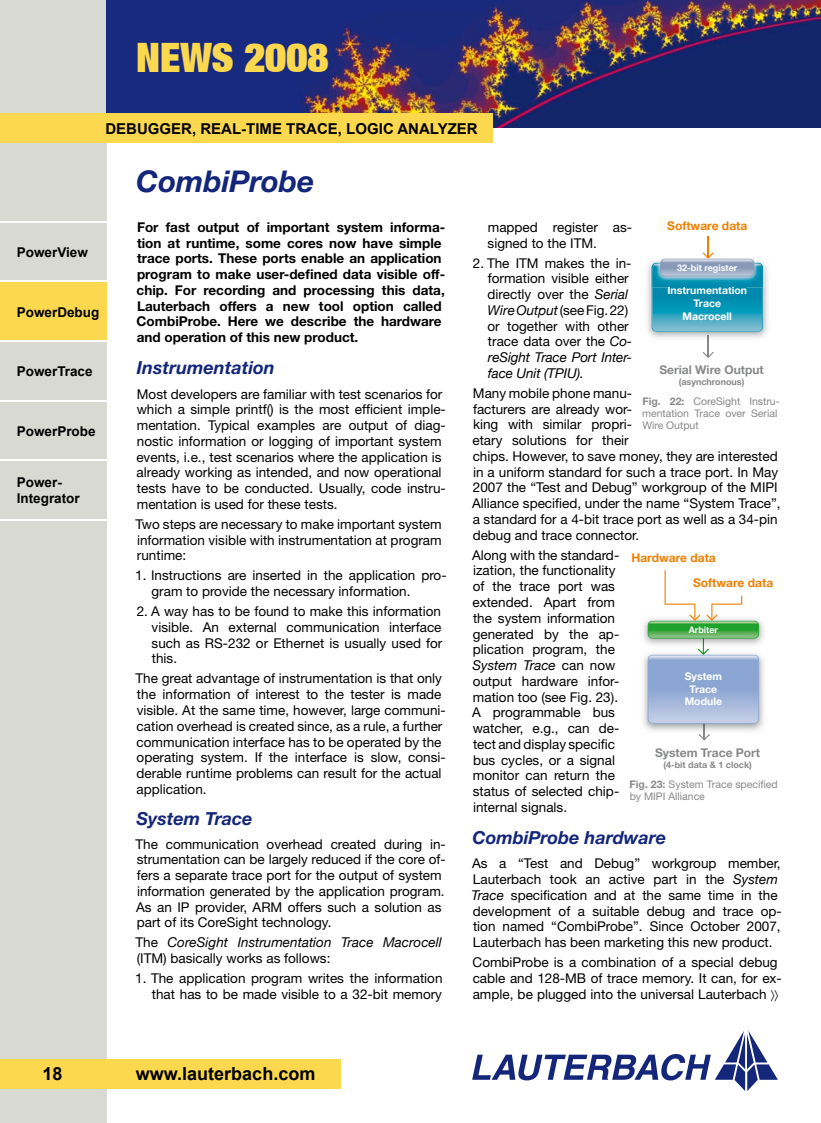
<style>
.page{position:relative;width:821px;height:1123px;background:#fff}
.page>*{position:absolute;margin:0;border:0;box-sizing:border-box;transform-origin:0 0}
.t1{font:900 expanded 40.5px "Helvetica Neue LT";color:#fcd84e}
.t2{font:italic 700 30px "Helvetica Neue LT";color:#14267a}
.t3{font:italic 700 18px "Helvetica Neue LT";color:#14267a}
.t4{font:700 18px "Arial";color:#000}
.t5{font:700 15px "Arial";color:#000}
.t6{font:13.5px/15.8px "Helvetica Neue LT";color:#000}
.t7{font:700 13.5px/15.8px "Helvetica Neue LT";color:#000}
.t8{font:italic 13.5px/15.8px "Helvetica Neue LT";color:#000}
.t9{font:700 13.5px/16.2px "Arial";color:#000}
.t10{font:700 12px "Helvetica Neue";color:#ee7f00}
.t11{font:700 12px "Helvetica Neue";color:#878889}
.t12{font:10.5px/12px "Helvetica Neue LT";color:#878889}
.t13{font:700 10.5px/12.6px "Helvetica Neue";color:#fff;text-align:center}
.t14{font:700 9px "Helvetica Neue";color:#878889}
.t15{font:700 9px "Helvetica Neue";color:#fff}
.s1{font-style:normal}
.s2{font-style:italic}
.s3{font-weight:700}
</style>
<div class="page">
<div style="left:0;top:0;width:106px;height:1123px;background:#d9d9d4"></div>
<div style="left:0;top:1059px;width:340px;height:30px;background:#fcd84e"></div>
<div style="left:0;top:282px;width:106px;height:59px;background:#fcd84e"></div>
<img style="left:106px;top:0;width:715px;height:128px">
<div style="left:0;top:113px;width:492px;height:29px;background:#fcd84e"></div>
<svg style="left:472px;top:1031px;width:306px;height:60px"></svg>
<hr style="left:0;top:459px;width:108px;height:2px;background:#fff">
<hr style="left:0;top:519px;width:108px;height:1px;background:#fff">
<hr style="left:0;top:221px;width:108px;height:2px;background:#fff">
<hr style="left:0;top:281px;width:108px;height:1px;background:#fff">
<hr style="left:0;top:340px;width:108px;height:2px;background:#fff">
<hr style="left:0;top:400px;width:108px;height:1px;background:#fff">
<img style="left:647px;top:264px;width:121px;height:72px">
<svg style="left:651px;top:236px;width:112px;height:122px"></svg>
<img style="left:643px;top:620px;width:121px;height:23px">
<img style="left:643px;top:655px;width:121px;height:74px">
<svg style="left:647px;top:570px;width:112px;height:170px"></svg>
<h1 class="t1" style="left:136px;top:32px;width:194px">NEWS 2008</h1>
<p class="t5" style="left:105px;top:120px;width:374px">DEBUGGER, REAL-TIME TRACE, LOGIC ANALYZER</p>
<h2 class="t2" style="left:136px;top:171px;width:180px">CombiProbe</h2>
<p class="t7" style="left:137px;top:220px;width:310px">For fast output of important system informa&shy;tion at runtime, some cores now have simple trace ports. These ports enable an application program to make user-defined data visible off&shy;chip. For recording and processing this data, Lauterbach offers a new tool option called CombiProbe. Here we describe the hardware and operation of this new product.</p>
<h3 class="t3" style="left:137px;top:361px;width:139px">Instrumentation</h3>
<p class="t6" style="left:136px;top:387px;width:311px">Most developers are familiar with test scenarios for which a simple printf() is the most efficient imple&shy;mentation. Typical examples are output of diag&shy;nostic information or logging of important system events, i.e., test scenarios where the application is already working as intended, and now operational tests have to be conducted. Usually, code instru&shy;mentation is used for these tests.</p>
<p class="t6" style="left:135px;top:517px;width:308px;text-align:justify">Two steps are necessary to make important system information visible with instrumentation at program runtime:</p>
<p class="t6" style="left:151px;top:569px;width:297px;text-indent:-16px">1. Instructions are inserted in the application pro&shy;gram to provide the necessary information.</p>
<p class="t6" style="left:152px;top:605px;width:292px;text-align:justify;text-indent:-15px">2. A way has to be found to make this information visible. An external communication interface such as RS-232 or Ethernet is usually used for this.</p>
<p class="t6" style="left:135px;top:672px;width:312px">The great advantage of instrumentation is that only the information of interest to the tester is made visible. At the same time, however, large communi&shy;cation overhead is created since, as a rule, a further communication interface has to be operated by the operating system. If the interface is slow, consi&shy;derable runtime problems can result for the actual application.</p>
<h3 class="t3" style="left:137px;top:812px;width:118px">System Trace</h3>
<p class="t6" style="left:135px;top:837px;width:312px">The communication overhead created during in&shy;strumentation can be largely reduced if the core of&shy;fers a separate trace port for the output of system information generated by the application program.<br>As an IP provider, ARM offers such a solution as part of its CoreSight technology.</p>
<p class="t8" style="left:135px;top:936px;width:308px"><span class="s1">The</span> CoreSight Instrumentation Trace Macrocell <span class="s1">(ITM) basically works as follows:</span></p>
<p class="t6" style="left:135px;top:971px;width:309px;text-align:right">1. The application program writes the information that has to be made visible to a 32-bit memory</p>
<p class="t10" style="left:667px;top:218px;width:82px">Software data</p>
<p class="t6" style="left:487px;top:220px;width:146px">mapped register as&shy;signed to the ITM.</p>
<p class="t6" style="left:487px;top:256px;width:146px;text-indent:-15px">2. The ITM makes the in&shy;formation visible either directly over the <span class="s2">Serial<br>Wire Output</span> (see Fig. 22) or together with other trace data over the <span class="s2">Co&shy;reSight Trace Port Inter&shy;face Unit (TPIU).</span></p>
<p class="t6" style="left:472px;top:386px;width:310px">Many mobile phone manu-<br>facturers are already wor-<br>king with similar propri-<br>etary solutions for their<br>chips. However, to save money, they are interested in a uniform standard for such a trace port. In May 2007 the “Test and Debug” workgroup of the MIPI Alliance specified, under the name “System Trace”, a standard for a 4-bit trace port as well as a 34-pin debug and trace connector.</p>
<p class="t6" style="left:472px;top:548px;width:149px">Along with the standard&shy;ization, the functionality of the trace port was extended. Apart from the system information generated by the ap&shy;plication program, the<br><span class="s2">System Trace</span> can now output hardware infor&shy;mation too (see Fig. 23).<br>A programmable bus watcher, e.g., can de&shy;tect and display specific bus cycles, or a signal monitor can return the status of selected chip&shy;internal signals.</p>
<h3 class="t3" style="left:472px;top:831px;width:195px">CombiProbe hardware</h3>
<p class="t6" style="left:471px;top:857px;width:312px">As a “Test and Debug” workgroup member, Lauterbach took an active part in the <span class="s2">System Trace</span> specification and at the same time in the development of a suitable debug and trace op&shy;tion named “CombiProbe”. Since October 2007, Lauterbach has been marketing this new product.</p>
<p class="t6" style="left:472px;top:955px;width:311px">CombiProbe is a combination of a special debug cable and 128-MB of trace memory. It can, for ex&shy;ample, be plugged into the universal Lauterbach 〉〉</p>
<p class="t9" style="left:17px;top:244px;width:73px">PowerView</p>
<p class="t15" style="left:677px;top:262px;width:62px">32-bit register</p>
<p class="t13" style="left:667px;top:284px;width:81px">Instrumentation<br>Trace<br>Macrocell</p>
<p class="t9" style="left:17px;top:304px;width:84px">PowerDebug</p>
<p class="t11" style="left:659px;top:362px;width:106px">Serial Wire Output</p>
<p class="t14" style="left:678px;top:376px;width:67px">(asynchronous)</p>
<p class="t9" style="left:17px;top:363px;width:77px">PowerTrace</p>
<p class="t12" style="left:642px;top:396px;width:139px"><span class="s3">Fig. 22:</span> CoreSight Instru&shy;mentation Trace over Serial<br>Wire Output</p>
<p class="t9" style="left:17px;top:423px;width:80px">PowerProbe</p>
<p class="t9" style="left:17px;top:474px;width:65px">Power-<br>Integrator</p>
<p class="t10" style="left:631px;top:550px;width:86px">Hardware data</p>
<p class="t10" style="left:693px;top:575px;width:82px">Software data</p>
<p class="t15" style="left:688px;top:624px;width:31px">Arbiter</p>
<p class="t13" style="left:684px;top:669px;width:39px">System<br>Trace<br>Module</p>
<p class="t11" style="left:655px;top:745px;width:106px">System Trace Port</p>
<p class="t14" style="left:663px;top:759px;width:90px">(4-bit data &amp; 1 clock)</p>
<p class="t12" style="left:629px;top:779px;width:150px"><span class="s3">Fig. 23:</span> System Trace specified by MIPI Alliance</p>
<h3 class="t4" style="left:43px;top:1063px;width:22px">18</h3>
<h3 class="t4" style="left:136px;top:1064px;width:181px">www.lauterbach.com</h3>
</div>
